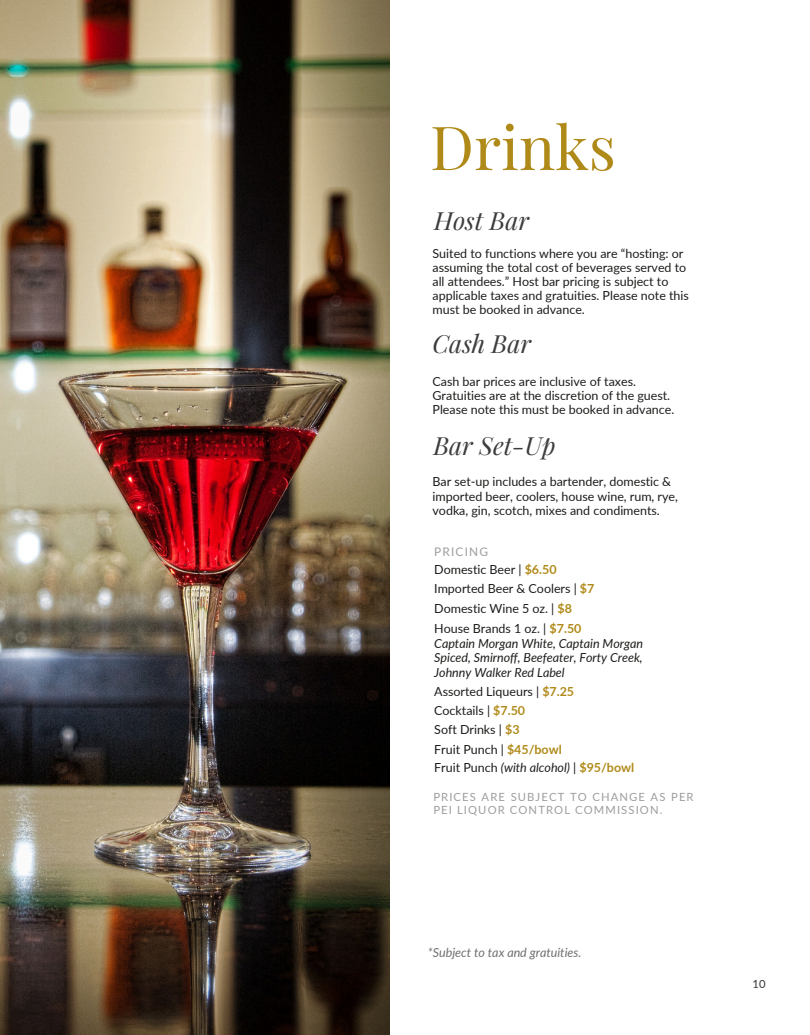
<style>
.page{position:relative;width:810px;height:1035px;background:#fff}
.page>*{position:absolute;margin:0;border:0;box-sizing:border-box;transform-origin:0 0}
.t1{font:60.88px "Playfair Display";color:#b08a19}
.t2{font:italic 25px "Playfair Display";color:#3c3c3b}
.t3{font:12.5px/14px "Lato";color:#1d1d1b}
.t4{font:italic 12.5px/14.5px "Lato";color:#1d1d1b;text-align:justify}
.t5{font:italic 12.5px "Lato";color:#706f6f}
.t6{font:11.88px "Lato";letter-spacing:.1em;color:#9d9d9c}
.t7{font:11.25px/13.1px "Lato";letter-spacing:.1em;color:#9d9d9c}
.t8{font:11.25px "Lato";color:#3a3634}
.s1{font-weight:700;color:#b08a19}
.s2{font-style:italic}
</style>
<div class="page">
<img style="left:0;top:0;width:389px;height:1035px">
<h3 class="t1" style="left:430px;top:104px;width:187px">Drinks</h3>
<h2 class="t2" style="left:434px;top:203px;width:96px">Host Bar</h2>
<h2 class="t3" style="left:433px;top:246px;width:258px">Suited to functions where you are “hosting: or assuming the total cost of beverages served to all attendees.” Host bar pricing is subject to applicable taxes and gratuities. Please note this must be booked in advance.</h2>
<h4 class="t2" style="left:433px;top:326px;width:100px">Cash Bar</h4>
<h2 class="t3" style="left:433px;top:374px;width:243px">Cash bar prices are inclusive of taxes.<br>Gratuities are at the discretion of the guest.<br>Please note this must be booked in advance.</h2>
<p class="t2" style="left:433px;top:428px;width:124px">Bar Set-Up</p>
<h4 class="t3" style="left:433px;top:475px;width:247px">Bar set-up includes a bartender, domestic &amp; imported beer, coolers, house wine, rum, rye, vodka, gin, scotch, mixes and condiments.</h4>
<h4 class="t6" style="left:434px;top:544px;width:55px">PRICING</h4>
<h2 class="t3" style="left:434px;top:559px;width:162px;line-height:19.8px">Domestic Beer | <span class="s1">$6.50<br></span>Imported Beer &amp; Coolers | <span class="s1">$7<br></span>Domestic Wine 5 oz. | <span class="s1">$8<br></span>House Brands 1 oz. | <span class="s1">$7.50</span></h2>
<h2 class="t4" style="left:434px;top:636px;width:210px">Captain Morgan White, Captain Morgan Spiced, Smirnoff, Beefeater, Forty Creek, Johnny Walker Red Label</h2>
<h2 class="t3" style="left:434px;top:681px;width:202px;line-height:19.2px">Assorted Liqueurs | <span class="s1">$7.25<br></span>Cocktails | <span class="s1">$7.50<br></span>Soft Drinks | <span class="s1">$3<br></span>Fruit Punch | <span class="s1">$45/bowl<br></span>Fruit Punch <span class="s2">(with alcohol)</span> | <span class="s1">$95/bowl</span></h2>
<h4 class="t7" style="left:433px;top:790px;width:262px">PRICES ARE SUBJECT TO CHANGE AS PER<br>PEI LIQUOR CONTROL COMMISSION.</h4>
<h1 class="t5" style="left:428px;top:944px;width:155px">*Subject to tax and gratuities.</h1>
<p class="t8" style="left:753px;top:977px;width:15px">10</p>
</div>
